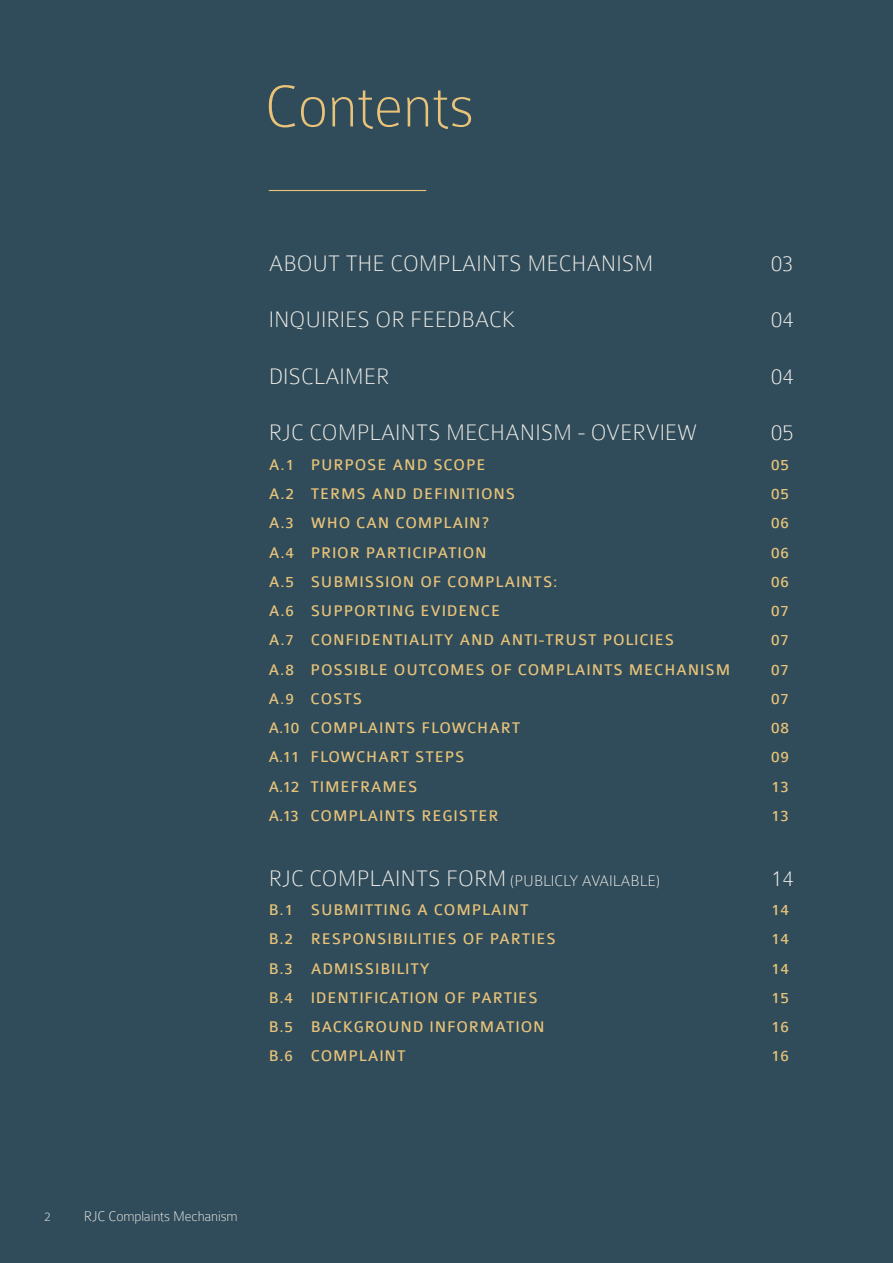
<style>
.page{position:relative;width:893px;height:1263px;background:#304c5a}
.page>*{position:absolute;margin:0;border:0;box-sizing:border-box;transform-origin:0 0}
.t1{font:100 63px "Colaborate";color:#e8c379}
.t2{font:100 24px "Colaborate";color:#efede8}
.t3{font:16.5px "Colaborate";letter-spacing:.05em;color:#e8c379}
.t4{font:100 16.5px "Colaborate";color:#efede8}
.t5{font:100 15px "Colaborate";letter-spacing:-.01em;color:#efede8}
.t6{font:100 13.5px "Colaborate";color:#efede8}
.s1{font-size:24px}
</style>
<div class="page">
<hr style="left:269px;top:190px;width:157px;height:1px;background:#e8c379">
<h1 class="t1" style="left:265px;top:74px;width:211px">Contents</h1>
<h2 class="t2" style="left:269px;top:251px;width:386px">ABOUT THE COMPLAINTS MECHANISM</h2>
<h2 class="t2" style="left:771px;top:251px;width:24px">03</h2>
<h2 class="t2" style="left:269px;top:307px;width:248px">INQUIRIES OR FEEDBACK</h2>
<h2 class="t2" style="left:771px;top:307px;width:24px">04</h2>
<h2 class="t2" style="left:269px;top:364px;width:122px">DISCLAIMER</h2>
<h2 class="t2" style="left:771px;top:364px;width:24px">04</h2>
<h2 class="t2" style="left:269px;top:420px;width:430px">RJC COMPLAINTS MECHANISM - OVERVIEW</h2>
<h2 class="t2" style="left:771px;top:420px;width:24px">05</h2>
<p class="t3" style="left:269px;top:456px;width:218px">A.1 PURPOSE AND SCOPE</p>
<p class="t3" style="left:771px;top:456px;width:19px">05</p>
<p class="t3" style="left:269px;top:485px;width:248px">A.2 TERMS AND DEFINITIONS</p>
<p class="t3" style="left:771px;top:485px;width:19px">05</p>
<p class="t3" style="left:269px;top:514px;width:222px">A.3 WHO CAN COMPLAIN?</p>
<p class="t3" style="left:771px;top:514px;width:19px">06</p>
<p class="t3" style="left:269px;top:544px;width:220px">A.4 PRIOR PARTICIPATION</p>
<p class="t3" style="left:771px;top:544px;width:19px">06</p>
<p class="t3" style="left:269px;top:573px;width:290px">A.5 SUBMISSION OF COMPLAINTS:</p>
<p class="t3" style="left:771px;top:573px;width:19px">06</p>
<p class="t3" style="left:269px;top:602px;width:233px">A.6 SUPPORTING EVIDENCE</p>
<p class="t3" style="left:771px;top:602px;width:19px">07</p>
<p class="t3" style="left:269px;top:631px;width:407px">A.7 CONFIDENTIALITY AND ANTI-TRUST POLICIES</p>
<p class="t3" style="left:771px;top:631px;width:19px">07</p>
<p class="t3" style="left:269px;top:661px;width:463px">A.8 POSSIBLE OUTCOMES OF COMPLAINTS MECHANISM</p>
<p class="t3" style="left:771px;top:661px;width:19px">07</p>
<p class="t3" style="left:269px;top:690px;width:95px">A.9 COSTS</p>
<p class="t3" style="left:771px;top:690px;width:19px">07</p>
<p class="t3" style="left:269px;top:719px;width:253px">A.10 COMPLAINTS FLOWCHART</p>
<p class="t3" style="left:771px;top:719px;width:19px">08</p>
<p class="t3" style="left:269px;top:748px;width:198px">A.11 FLOWCHART STEPS</p>
<p class="t3" style="left:771px;top:748px;width:19px">09</p>
<p class="t3" style="left:269px;top:778px;width:150px">A.12 TIMEFRAMES</p>
<p class="t3" style="left:771px;top:778px;width:19px">13</p>
<p class="t3" style="left:269px;top:807px;width:232px">A.13 COMPLAINTS REGISTER</p>
<p class="t3" style="left:771px;top:807px;width:19px">13</p>
<p class="t4" style="left:269px;top:872px;width:393px"><span class="s1">RJC COMPLAINTS FORM</span> (PUBLICLY AVAILABLE)</p>
<h2 class="t2" style="left:771px;top:866px;width:24px">14</h2>
<p class="t3" style="left:269px;top:901px;width:262px">B.1 SUBMITTING A COMPLAINT</p>
<p class="t3" style="left:771px;top:901px;width:19px">14</p>
<p class="t3" style="left:269px;top:931px;width:289px">B.2 RESPONSIBILITIES OF PARTIES</p>
<p class="t3" style="left:771px;top:931px;width:19px">14</p>
<p class="t3" style="left:269px;top:960px;width:162px">B.3 ADMISSIBILITY</p>
<p class="t3" style="left:771px;top:960px;width:19px">14</p>
<p class="t3" style="left:269px;top:989px;width:271px">B.4 IDENTIFICATION OF PARTIES</p>
<p class="t3" style="left:771px;top:989px;width:19px">15</p>
<p class="t3" style="left:269px;top:1018px;width:277px">B.5 BACKGROUND INFORMATION</p>
<p class="t3" style="left:771px;top:1018px;width:19px">16</p>
<p class="t3" style="left:269px;top:1048px;width:138px">B.6 COMPLAINT</p>
<p class="t3" style="left:771px;top:1048px;width:19px">16</p>
<p class="t6" style="left:45px;top:1209px;width:8px">2</p>
<p class="t5" style="left:84px;top:1208px;width:156px">RJC Complaints Mechanism</p>
</div>
